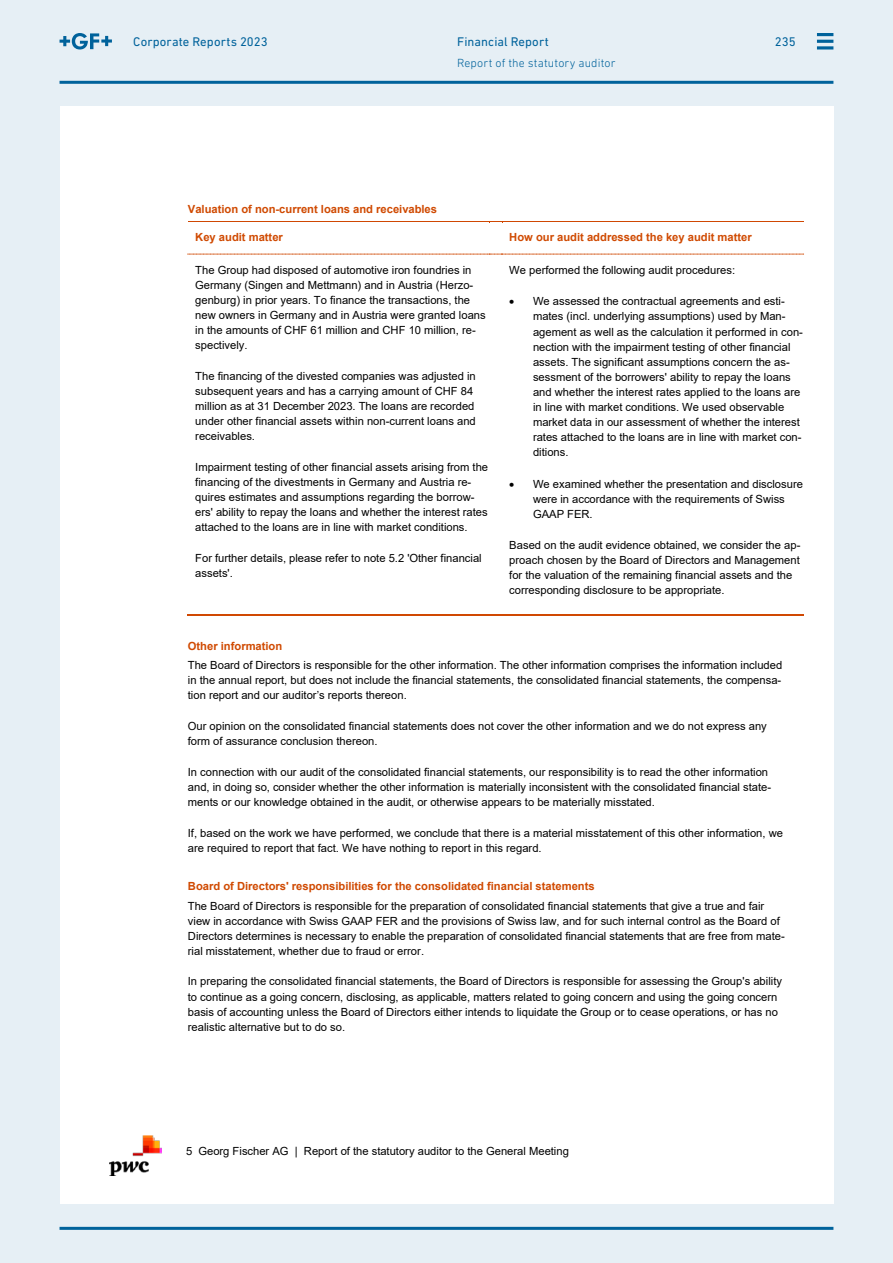
<style>
.page{position:relative;width:893px;height:1263px;background:#e6eff5}
.page>*{position:absolute;margin:0;border:0;box-sizing:border-box;transform-origin:0 0}
.Navigation{font:12.75px "DIN Next W1 G";letter-spacing:.01em;color:#00629b}
.Subtitle{font:300 12px "DIN Next W1 G";letter-spacing:.01em;color:#00629b}
.t1{font:11.25px/15px "Arial";color:#000}
.t2{font:700 11.25px "Arial";color:#d04a02}
.s1{font-weight:700;color:#d04a02}
</style>
<div class="page">
<hr style="left:60px;top:1227px;width:773px;height:3px;background:#00629b">
<hr style="left:60px;top:81px;width:773px;height:3px;background:#00629b">
<svg style="left:60px;top:33px;width:52px;height:17px"></svg>
<hr style="left:817px;top:33px;width:16px;height:3px;background:#00629b">
<svg style="left:817px;top:46px;width:16px;height:4px"></svg>
<hr style="left:817px;top:40px;width:16px;height:3px;background:#00629b">
<div style="left:60px;top:106px;width:773px;height:1097px;background:#fff"></div>
<img style="left:109px;top:1135px;width:52px;height:40px">
<hr style="left:188px;top:222px;width:302px;height:1px;background:#d04802">
<hr style="left:503px;top:222px;width:300px;height:1px;background:#d04802">
<svg style="left:188px;top:254px;width:615px;height:1px"></svg>
<hr style="left:187px;top:614px;width:303px;height:1px;background:#d04802">
<svg style="left:490px;top:614px;width:12px;height:1px"></svg>
<hr style="left:502px;top:614px;width:301px;height:1px;background:#d04802">
<p class="Navigation" style="left:133px;top:35px;width:136px">Corporate Reports 2023</p>
<p class="Navigation" style="left:457px;top:35px;width:93px">Financial Report</p>
<p class="Navigation" style="left:775px;top:35px;width:22px">235</p>
<p class="Subtitle" style="left:457px;top:56px;width:160px">Report of the statutory auditor</p>
<p class="t2" style="left:188px;top:201px;width:251px">Valuation of non-current loans and receivables</p>
<p class="t2" style="left:195px;top:229px;width:89px">Key audit matter</p>
<p class="t2" style="left:509px;top:229px;width:244px">How our audit addressed the key audit matter</p>
<p class="t1" style="left:195px;top:262px;width:292px">The Group had disposed of automotive iron foundries in Germany (Singen and Mettmann) and in Austria (Herzo&shy;genburg) in prior years. To finance the transactions, the new owners in Germany and in Austria were granted loans in the amounts of CHF 61 million and CHF 10 million, re&shy;spectively.</p>
<p class="t1" style="left:195px;top:368px;width:282px">The financing of the divested companies was adjusted in subsequent years and has a carrying amount of CHF 84 million as at 31 December 2023. The loans are recorded under other financial assets within non-current loans and receivables.</p>
<p class="t1" style="left:195px;top:459px;width:294px">Impairment testing of other financial assets arising from the financing of the divestments in Germany and Austria re&shy;quires estimates and assumptions regarding the borrow&shy;ers' ability to repay the loans and whether the interest rates attached to the loans are in line with market conditions.</p>
<p class="t1" style="left:195px;top:551px;width:288px">For further details, please refer to note 5.2 'Other financial assets'.</p>
<p class="t1" style="left:509px;top:262px;width:227px">We performed the following audit procedures:</p>
<p class="t1" style="left:533px;top:294px;width:271px;text-indent:-24px">• We assessed the contractual agreements and esti&shy;mates (incl. underlying assumptions) used by Man&shy;agement as well as the calculation it performed in con&shy;nection with the impairment testing of other financial assets. The significant assumptions concern the as&shy;sessment of the borrowers' ability to repay the loans and whether the interest rates applied to the loans are in line with market conditions. We used observable market data in our assessment of whether the interest rates attached to the loans are in line with market con&shy;ditions.</p>
<p class="t1" style="left:533px;top:476px;width:271px;text-indent:-24px">• We examined whether the presentation and disclosure were in accordance with the requirements of Swiss<br>GAAP FER.</p>
<p class="t1" style="left:509px;top:537px;width:293px">Based on the audit evidence obtained, we consider the ap&shy;proach chosen by the Board of Directors and Management for the valuation of the remaining financial assets and the corresponding disclosure to be appropriate.</p>
<p class="t1" style="left:188px;top:636px;width:596px;line-height:19px"><span class="s1">Other information<br></span>The Board of Directors is responsible for the other information. The other information comprises the information included</p>
<p class="t1" style="left:188px;top:672px;width:595px">in the annual report, but does not include the financial statements, the consolidated financial statements, the compensa&shy;tion report and our auditor’s reports thereon.</p>
<p class="t1" style="left:188px;top:718px;width:580px">Our opinion on the consolidated financial statements does not cover the other information and we do not express any form of assurance conclusion thereon.</p>
<p class="t1" style="left:188px;top:764px;width:585px">In connection with our audit of the consolidated financial statements, our responsibility is to read the other information and, in doing so, consider whether the other information is materially inconsistent with the consolidated financial state&shy;ments or our knowledge obtained in the audit, or otherwise appears to be materially misstated.</p>
<p class="t1" style="left:188px;top:825px;width:597px">If, based on the work we have performed, we conclude that there is a material misstatement of this other information, we are required to report that fact. We have nothing to report in this regard.</p>
<p class="t1" style="left:188px;top:877px;width:578px;line-height:19px"><span class="s1">Board of Directors' responsibilities for the consolidated financial statements<br></span>The Board of Directors is responsible for the preparation of consolidated financial statements that give a true and fair</p>
<p class="t1" style="left:188px;top:913px;width:598px">view in accordance with Swiss GAAP FER and the provisions of Swiss law, and for such internal control as the Board of<br>Directors determines is necessary to enable the preparation of consolidated financial statements that are free from mate&shy;rial misstatement, whether due to fraud or error.</p>
<p class="t1" style="left:188px;top:974px;width:596px">In preparing the consolidated financial statements, the Board of Directors is responsible for assessing the Group's ability to continue as a going concern, disclosing, as applicable, matters related to going concern and using the going concern basis of accounting unless the Board of Directors either intends to liquidate the Group or to cease operations, or has no realistic alternative but to do so.</p>
<p class="t1" style="left:186px;top:1143px;width:384px">5 Georg Fischer AG | Report of the statutory auditor to the General Meeting</p>
</div>
